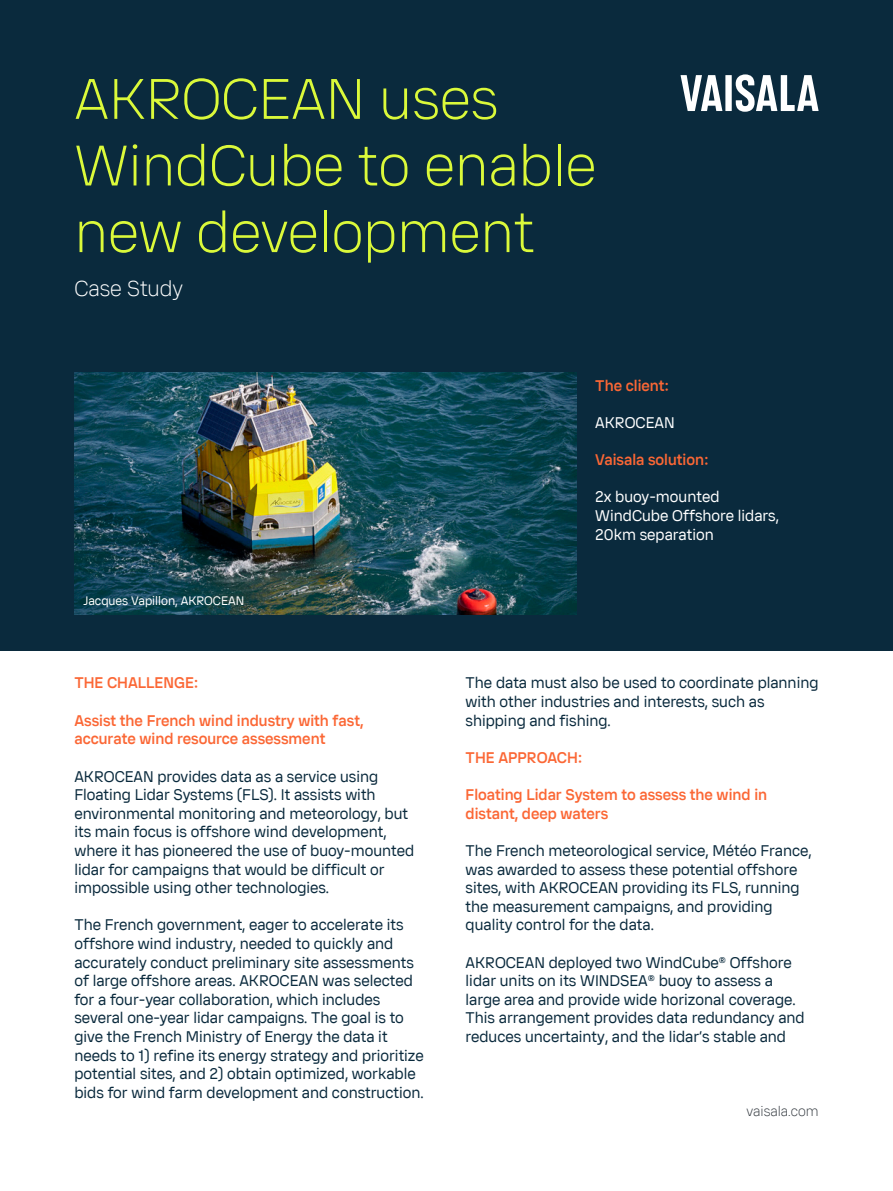
<style>
.page{position:relative;width:893px;height:1191px;background:#fff}
.page>*{position:absolute;margin:0;border:0;box-sizing:border-box;transform-origin:0 0}
.Headline_H3{font:300 55.5px/66.6px "Vaisala Sans Beta 01";color:#dbf93a}
.Doc_Type{font:300 21px "Vaisala Sans Beta 01";letter-spacing:-.005em;color:#fff}
.Body{font:15px/18.6px "Vaisala Sans Beta 01";color:#0a2a3d}
.Subheading{font:500 15px/18.6px "Vaisala Sans Beta 01";color:#fb6735}
.Body-2{font:15px/18.6px "Vaisala Sans Beta 01";color:#fff}
.t1{font:300 13.5px "Vaisala Sans Beta 01";color:#343a40}
.t2{font:12px "Vaisala Sans Beta 01";color:#fff}
</style>
<div class="page">
<div style="left:0;top:0;width:893px;height:650px;background:#0a2a3d"></div>
<img style="left:74px;top:372px;width:503px;height:242px">
<svg style="left:681px;top:75px;width:41px;height:36px"></svg>
<div style="left:725px;top:75px;width:7px;height:36px;background:#fff"></div>
<svg style="left:736px;top:74px;width:83px;height:38px"></svg>
<p class="Headline_H3" style="left:74px;top:65px;width:523px">AKROCEAN uses<br>WindCube to enable new development</p>
<p class="Doc_Type" style="left:74px;top:275px;width:110px">Case Study</p>
<p class="t2" style="left:83px;top:593px;width:162px">Jacques Vapillon, AKROCEAN</p>
<p class="Subheading" style="left:74px;top:673px;width:126px">THE CHALLENGE:</p>
<p class="Subheading" style="left:74px;top:711px;width:291px">Assist the French wind industry with fast, accurate wind resource assessment</p>
<p class="Body" style="left:74px;top:766px;width:341px">AKROCEAN provides data as a service using Floating Lidar Systems (FLS). It assists with environmental monitoring and meteorology, but its main focus is offshore wind development, where it has pioneered the use of buoy-mounted lidar for campaigns that would be difficult or impossible using other technologies.</p>
<p class="Body" style="left:74px;top:915px;width:351px">The French government, eager to accelerate its offshore wind industry, needed to quickly and accurately conduct preliminary site assessments of large offshore areas. AKROCEAN was selected for a four-year collaboration, which includes several one-year lidar campaigns. The goal is to give the French Ministry of Energy the data it needs to 1) refine its energy strategy and prioritize potential sites, and 2) obtain optimized, workable bids for wind farm development and construction.</p>
<p class="Subheading" style="left:595px;top:376px;width:75px">The client:</p>
<p class="Body-2" style="left:595px;top:413px;width:81px">AKROCEAN</p>
<p class="Subheading" style="left:595px;top:450px;width:115px">Vaisala solution:</p>
<p class="Body-2" style="left:595px;top:487px;width:185px">2x buoy-mounted<br>WindCube Offshore lidars,<br>20km separation</p>
<p class="Body" style="left:466px;top:673px;width:354px">The data must also be used to coordinate planning with other industries and interests, such as shipping and fishing.</p>
<p class="Subheading" style="left:466px;top:748px;width:118px">THE APPROACH:</p>
<p class="Subheading" style="left:466px;top:785px;width:303px">Floating Lidar System to assess the wind in distant, deep waters</p>
<p class="Body" style="left:466px;top:841px;width:348px">The French meteorological service, Météo France, was awarded to assess these potential offshore sites, with AKROCEAN providing its FLS, running the measurement campaigns, and providing quality control for the data.</p>
<p class="Body" style="left:466px;top:952px;width:341px">AKROCEAN deployed two WindCube® Offshore lidar units on its WINDSEA® buoy to assess a large area and provide wide horizonal coverage.<br>This arrangement provides data redundancy and reduces uncertainty, and the lidar’s stable and</p>
<p class="t1" style="left:746px;top:1103px;width:74px">vaisala.com</p>
</div>
